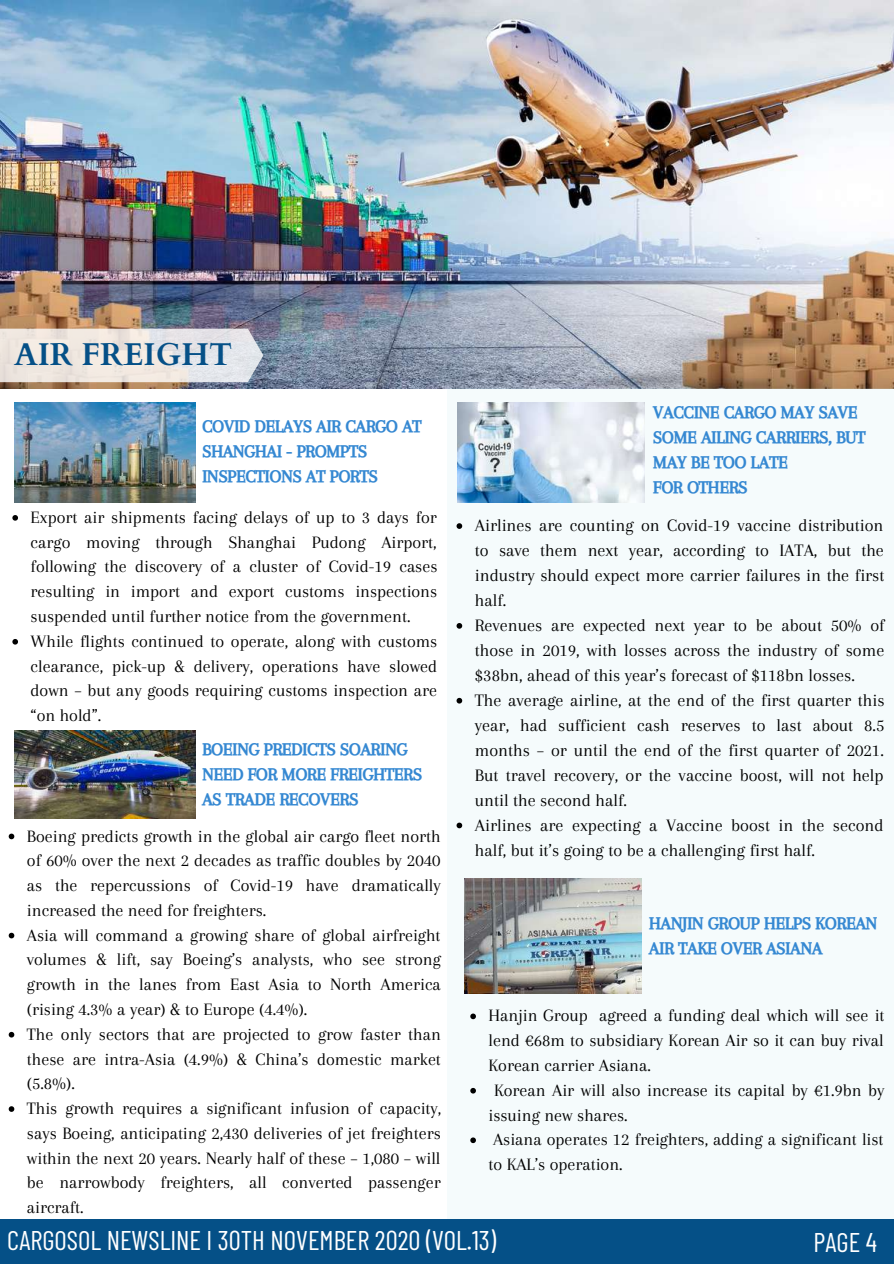
<style>
.page{position:relative;width:894px;height:1264px;background:#fff}
.page>*{position:absolute;margin:0;border:0;box-sizing:border-box;transform-origin:0 0}
.t1{font:31.5px "Barlow Condensed";color:#fff}
.t2{font:700 31.5px "Cardo";color:#055087}
.t3{font:27px "Barlow Condensed";color:#fff}
.t4{font:18.15px/24.9px "Arapey";color:#000}
.t5{font:18px/24.8px "Arapey";color:#000}
.t6{font:18px/24.8px "CA Generated";color:#3588d2}
</style>
<div class="page">
<img style="left:0;top:0;width:893px;height:388px">
<svg style="left:0;top:328px;width:263px;height:54px;background:#e6e1df"></svg>
<div style="left:447px;top:388px;width:446px;height:865px;background:#f5fbfc"></div>
<svg style="left:456px;top:523px;width:6px;height:6px"></svg>
<svg style="left:456px;top:623px;width:6px;height:5px"></svg>
<svg style="left:456px;top:698px;width:6px;height:5px"></svg>
<svg style="left:456px;top:822px;width:6px;height:6px"></svg>
<div style="left:0;top:1219px;width:893px;height:44px;background:#055087"></div>
<img style="left:14px;top:402px;width:181px;height:100px">
<svg style="left:9px;top:833px;width:5px;height:6px"></svg>
<svg style="left:9px;top:932px;width:5px;height:6px"></svg>
<svg style="left:9px;top:1031px;width:5px;height:6px"></svg>
<svg style="left:9px;top:1106px;width:5px;height:5px"></svg>
<img style="left:14px;top:730px;width:181px;height:88px">
<img style="left:458px;top:402px;width:186px;height:100px">
<img style="left:464px;top:878px;width:177px;height:115px">
<svg style="left:12px;top:515px;width:6px;height:5px"></svg>
<svg style="left:12px;top:639px;width:6px;height:5px"></svg>
<svg style="left:470px;top:1013px;width:6px;height:6px"></svg>
<svg style="left:470px;top:1087px;width:6px;height:6px"></svg>
<svg style="left:470px;top:1137px;width:6px;height:6px"></svg>
<h1 class="t2" style="left:14px;top:334px;width:220px">AIR FREIGHT</h1>
<p class="t6" style="left:202px;top:414px;width:220px">COVID DELAYS AIR CARGO AT<br>SHANGHAI - PROMPTS<br>INSPECTIONS AT PORTS</p>
<p class="t5" style="left:31px;top:505px;width:408px">Export air shipments facing delays of up to 3 days for cargo moving through Shanghai Pudong Airport, following the discovery of a cluster of Covid-19 cases resulting in import and export customs inspections suspended until further notice from the government.<br>While flights continued to operate, along with customs clearance, pick-up &amp; delivery, operations have slowed down – but any goods requiring customs inspection are “on hold”.</p>
<p class="t6" style="left:202px;top:737px;width:221px">BOEING PREDICTS SOARING<br>NEED FOR MORE FREIGHTERS<br>AS TRADE RECOVERS</p>
<p class="t5" style="left:27px;top:823px;width:416px">Boeing predicts growth in the global air cargo fleet north of 60% over the next 2 decades as traffic doubles by 2040 as the repercussions of Covid-19 have dramatically increased the need for freighters.<br>Asia will command a growing share of global airfreight volumes &amp; lift, say Boeing’s analysts, who see strong growth in the lanes from East Asia to North America (rising 4.3% a year) &amp; to Europe (4.4%).<br>The only sectors that are projected to grow faster than these are intra-Asia (4.9%) &amp; China’s domestic market (5.8%).<br>This growth requires a significant infusion of capacity, says Boeing, anticipating 2,430 deliveries of jet freighters within the next 20 years. Nearly half of these – 1,080 – will be narrowbody freighters, all converted passenger aircraft.</p>
<p class="t6" style="left:653px;top:400px;width:213px">VACCINE CARGO MAY SAVE<br>SOME AILING CARRIERS, BUT<br>MAY BE TOO LATE<br>FOR OTHERS</p>
<p class="t4" style="left:475px;top:513px;width:411px">Airlines are counting on Covid-19 vaccine distribution to save them next year, according to IATA, but the industry should expect more carrier failures in the first half.<br>Revenues are expected next year to be about 50% of those in 2019, with losses across the industry of some $38bn, ahead of this year’s forecast of $118bn losses.<br>The average airline, at the end of the first quarter this year, had sufficient cash reserves to last about 8.5 months – or until the end of the first quarter of 2021.<br>But travel recovery, or the vaccine boost, will not help until the second half.<br>Airlines are expecting a Vaccine boost in the second half, but it’s going to be a challenging first half.</p>
<p class="t6" style="left:649px;top:911px;width:229px">HANJIN GROUP HELPS KOREAN<br>AIR TAKE OVER ASIANA</p>
<p class="t5" style="left:488px;top:1003px;width:397px">Hanjin Group agreed a funding deal which will see it</p>
<p class="t5" style="left:488px;top:1028px;width:396px">lend €68m to subsidiary Korean Air so it can buy rival</p>
<p class="t5" style="left:488px;top:1052px;width:164px">Korean carrier Asiana.</p>
<p class="t5" style="left:494px;top:1077px;width:392px">Korean Air will also increase its capital by €1.9bn by</p>
<p class="t5" style="left:488px;top:1102px;width:141px">issuing new shares.</p>
<p class="t5" style="left:493px;top:1127px;width:392px">Asiana operates 12 freighters, adding a significant list</p>
<p class="t5" style="left:488px;top:1151px;width:136px">to KAL’s operation.</p>
<h1 class="t1" style="left:8px;top:1215px;width:557px">CARGOSOL NEWSLINE I 14TH NOVEMBER 2020 (VOL.9)</h1>
<h1 class="t1" style="left:803px;top:1215px;width:75px">PAGE 3</h1>
<h2 class="t3" style="left:7px;top:1222px;width:490px">CARGOSOL NEWSLINE I 30TH NOVEMBER 2020 (VOL.13)</h2>
<h2 class="t3" style="left:813px;top:1224px;width:65px">PAGE 4</h2>
</div>
